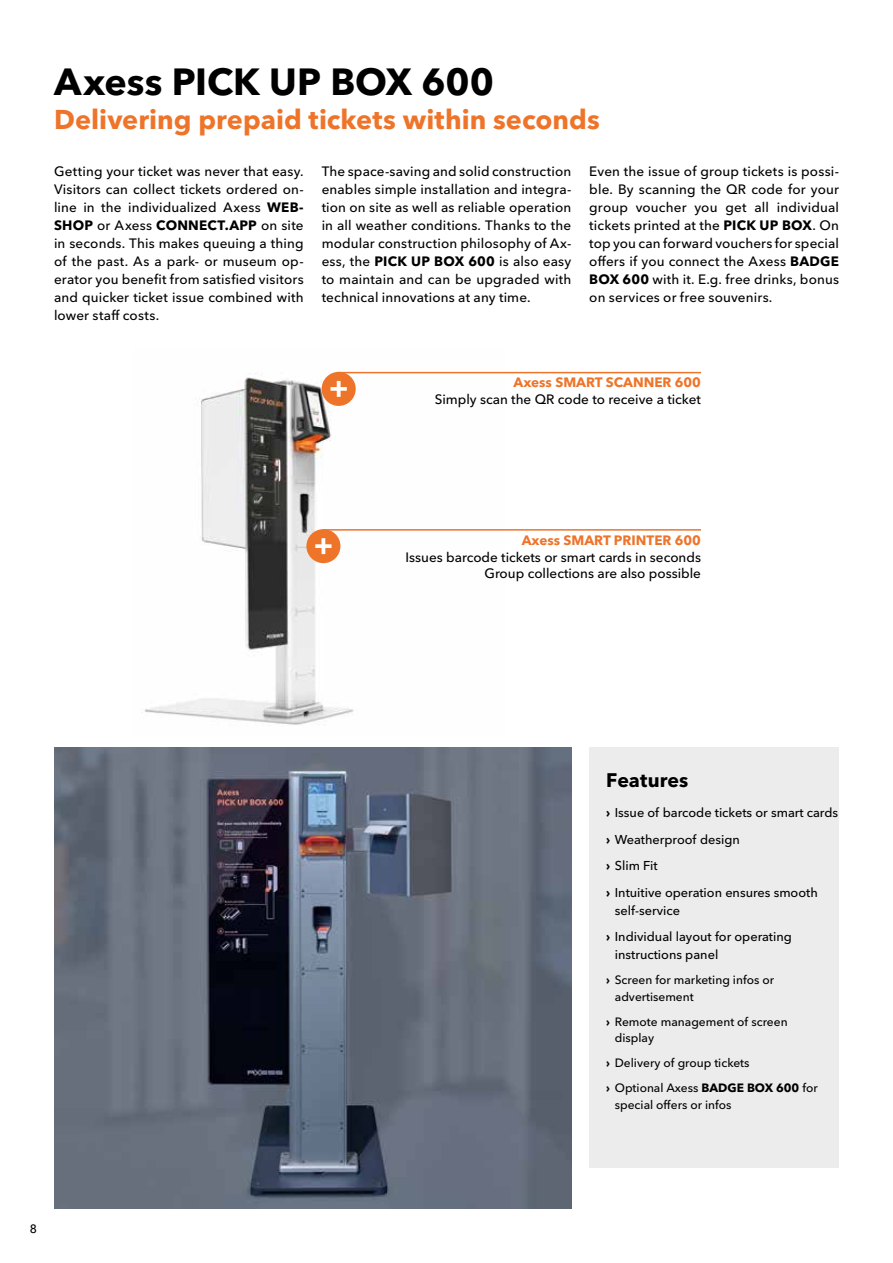
<style>
.page{position:relative;width:893px;height:1263px;background:#fff}
.page>*{position:absolute;margin:0;border:0;box-sizing:border-box;transform-origin:0 0}
.t1{font:700 37.5px "Avenir Next Cyr";color:#000}
.t2{font:700 27px "Avenir Next Cyr";color:#ee742a}
.t3{font:700 19.5px "Avenir Next Cyr";letter-spacing:.005em;color:#000}
.t4{font:500 13.5px/18px "Avenir Next Cyr";letter-spacing:.005em;color:#000;text-align:justify}
.t5{font:700 13.5px "Avenir Next Cyr";color:#ee742a}
.t6{font:500 12.75px/26.5px "Avenir Next Cyr";color:#000}
.t7{font:500 12px/16.5px "Avenir Next Cyr";color:#000}
.s1{font-weight:700}
</style>
<div class="page">
<img style="left:142px;top:371px;width:363px;height:354px">
<img style="left:54px;top:747px;width:517px;height:462px">
<hr style="left:338px;top:372px;width:363px;height:1px;background:#ee742a">
<div style="left:322px;top:372px;width:34px;height:34px;background:#ee742a;border-radius:50%"></div>
<svg style="left:331px;top:381px;width:16px;height:16px"></svg>
<hr style="left:323px;top:529px;width:378px;height:2px;background:#ee742a">
<div style="left:306px;top:529px;width:34px;height:34px;background:#ee742a;border-radius:50%"></div>
<svg style="left:315px;top:538px;width:17px;height:16px"></svg>
<div style="left:589px;top:747px;width:250px;height:420px;background:#ececec"></div>
<h1 class="t1" style="left:54px;top:58px;width:441px">Axess PICK UP BOX 600</h1>
<h2 class="t2" style="left:54px;top:103px;width:547px">Delivering prepaid tickets within seconds</h2>
<p class="t4" style="left:54px;top:163px;width:251px">Getting your ticket was never that easy.<br>Visitors can collect tickets ordered on&shy;line in the individualized Axess <span class="s1">WEB-SHOP</span> or Axess <span class="s1">CONNECT.APP</span> on site in seconds. This makes queuing a thing of the past. As a park- or museum op&shy;erator you benefit from satisfied visitors and quicker ticket issue combined with lower staff costs.</p>
<p class="t4" style="left:322px;top:163px;width:251px">The space-saving and solid construction enables simple installation and integra&shy;tion on site as well as reliable operation in all weather conditions. Thanks to the modular construction philosophy of Ax&shy;ess, the <span class="s1">PICK UP BOX 600</span> is also easy to maintain and can be upgraded with technical innovations at any time.</p>
<p class="t4" style="left:589px;top:163px;width:251px">Even the issue of group tickets is possi&shy;ble. By scanning the QR code for your group voucher you get all individual tickets printed at the <span class="s1">PICK UP BOX</span>. On top you can forward vouchers for special offers if you connect the Axess <span class="s1">BADGE BOX 600</span> with it. E.g. free drinks, bonus on services or free souvenirs.</p>
<p class="t5" style="left:514px;top:374px;width:189px">Axess SMART SCANNER 600</p>
<p class="t4" style="left:435px;top:390px;width:268px">Simply scan the QR code to receive a ticket</p>
<p class="t5" style="left:522px;top:532px;width:181px">Axess SMART PRINTER 600</p>
<p class="t4" style="left:406px;top:549px;width:297px;line-height:16.5px;text-align:right">Issues barcode tickets or smart cards in seconds<br>Group collections are also possible</p>
<p class="t7" style="left:30px;top:1221px;width:9px">8</p>
<h3 class="t3" style="left:606px;top:768px;width:84px">Features</h3>
<p class="t6" style="left:606px;top:799px;width:233px"><span class="s1">›</span> Issue of barcode tickets or smart cards <span class="s1">›</span> Weatherproof design<br><span class="s1">›</span> Slim Fit<br><span class="s1">›</span> Intuitive operation ensures smooth</p>
<p class="t6" style="left:606px;top:897px;width:187px;text-indent:9px">self-service<br><span class="s1">›</span> Individual layout for operating</p>
<p class="t6" style="left:615px;top:941px;width:105px">instructions panel</p>
<p class="t7" style="left:615px;top:972px;width:161px;text-indent:-9px"><span class="s1">›</span> Screen for marketing infos or advertisement</p>
<p class="t7" style="left:615px;top:1013px;width:174px;text-indent:-9px"><span class="s1">›</span> Remote management of screen display</p>
<p class="t7" style="left:606px;top:1050px;width:213px;line-height:25px"><span class="s1">›</span> Delivery of group tickets<br><span class="s1">›</span> Optional Axess <span class="s1">BADGE BOX 600</span> for</p>
<p class="t7" style="left:615px;top:1096px;width:118px">special offers or infos</p>
</div>
